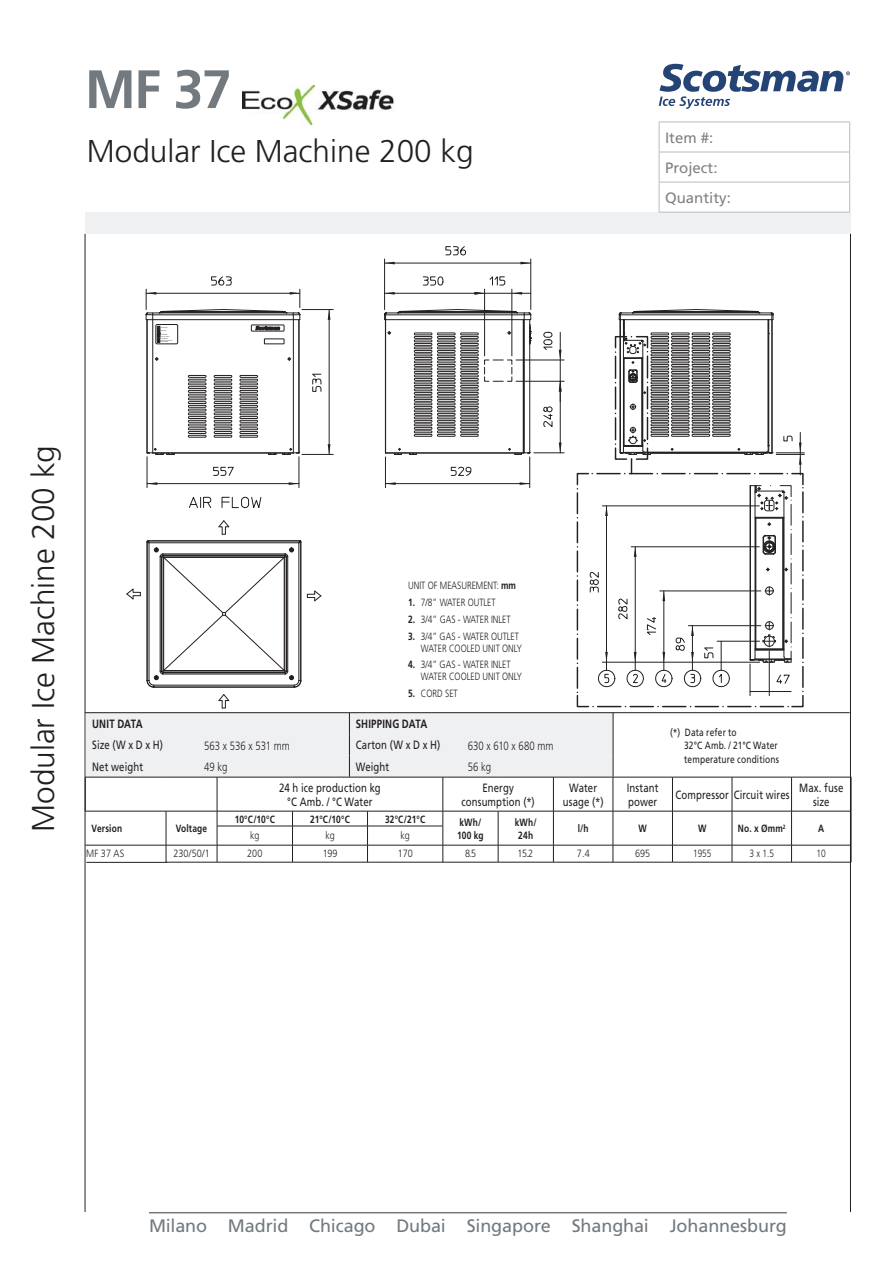
<style>
.page{position:relative;width:893px;height:1263px;background:#fff}
.page>*{position:absolute;margin:0;border:0;box-sizing:border-box;transform-origin:0 0}
.t1{font:700 54px "Frutiger";color:#737a7f}
.t2{font:300 31.5px "Frutiger";color:#231f20}
.t3{font:18px "Frutiger";letter-spacing:-.005em;color:#737a7f}
.t4{font:15px/30px "Frutiger";color:#7f8184}
.t5{font:12px/13.5px "Frutiger";letter-spacing:.01em;color:#231f20;text-align:center;scale:.8 1}
.t6{font:300 12px "Frutiger";color:#231f20;scale:.8 1}
.t7{font:700 12px "Frutiger";letter-spacing:.02em;color:#231f20;scale:.8 1}
.t8{font:300 10.5px/12px "Frutiger";color:#231f20;text-align:right;scale:.8 1}
.t9{font:700 10.5px/12.6px "Frutiger";letter-spacing:.02em;color:#231f20;scale:.8 1}
.t10{font:10.5px/13.5px "Frutiger";letter-spacing:.015em;color:#231f20;scale:.8 1}
.t11{font:300 10.5px "Frutiger";color:#231f20;scale:.86 1}
.s1{font-weight:700}
</style>
<div class="page">
<hr style="left:85px;top:234px;width:1px;height:978px;background:#231f20">
<svg style="left:659px;top:64px;width:191px;height:45px"></svg>
<div style="left:85px;top:213px;width:766px;height:21px;background:#eff0f2"></div>
<hr style="left:659px;top:122px;width:191px;height:1px;background:#b9bcbd">
<hr style="left:659px;top:122px;width:1px;height:30px;background:#b9bcbd">
<hr style="left:849px;top:122px;width:1px;height:30px;background:#b9bcbd">
<hr style="left:659px;top:152px;width:191px;height:1px;background:#b9bcbd">
<hr style="left:659px;top:152px;width:1px;height:30px;background:#b9bcbd">
<hr style="left:849px;top:152px;width:1px;height:30px;background:#b9bcbd">
<hr style="left:659px;top:182px;width:191px;height:1px;background:#b9bcbd">
<hr style="left:659px;top:182px;width:1px;height:30px;background:#b9bcbd">
<hr style="left:849px;top:182px;width:1px;height:30px;background:#b9bcbd">
<hr style="left:659px;top:212px;width:191px;height:1px;background:#b9bcbd">
<hr style="left:149px;top:1212px;width:638px;height:1px;background:#737a7f">
<hr style="left:850px;top:234px;width:1px;height:978px;background:#231f20">
<hr style="left:385px;top:263px;width:146px;height:1px;background:#232021">
<hr style="left:384px;top:259px;width:1px;height:51px;background:#232021">
<hr style="left:530px;top:259px;width:1px;height:51px;background:#232021">
<svg style="left:385px;top:262px;width:10px;height:2px"></svg>
<svg style="left:520px;top:262px;width:11px;height:2px"></svg>
<svg style="left:445px;top:247px;width:21px;height:9px"></svg>
<svg style="left:86px;top:275px;width:718px;height:502px"></svg>
<hr style="left:217px;top:826px;width:75px;height:1px;background:#231f20">
<hr style="left:292px;top:826px;width:75px;height:1px;background:#231f20">
<hr style="left:367px;top:826px;width:76px;height:1px;background:#231f20">
<hr style="left:85px;top:845px;width:207px;height:1px;background:#231f20">
<hr style="left:292px;top:845px;width:75px;height:1px;background:#231f20">
<svg style="left:292px;top:812px;width:1px;height:50px"></svg>
<hr style="left:367px;top:845px;width:76px;height:1px;background:#231f20">
<svg style="left:367px;top:812px;width:1px;height:50px"></svg>
<hr style="left:443px;top:845px;width:55px;height:1px;background:#231f20">
<svg style="left:443px;top:812px;width:1px;height:50px"></svg>
<hr style="left:498px;top:845px;width:55px;height:1px;background:#231f20">
<svg style="left:498px;top:812px;width:1px;height:50px"></svg>
<hr style="left:553px;top:845px;width:60px;height:1px;background:#231f20">
<svg style="left:553px;top:812px;width:1px;height:50px"></svg>
<hr style="left:613px;top:845px;width:59px;height:1px;background:#231f20">
<hr style="left:86px;top:862px;width:81px;height:1px;background:#231f20">
<hr style="left:166px;top:862px;width:332px;height:1px;background:#231f20">
<hr style="left:498px;top:862px;width:174px;height:1px;background:#231f20">
<svg style="left:613px;top:812px;width:1px;height:50px"></svg>
<svg style="left:217px;top:812px;width:1px;height:50px"></svg>
<svg style="left:166px;top:812px;width:1px;height:50px"></svg>
<hr style="left:672px;top:845px;width:179px;height:1px;background:#231f20">
<svg style="left:672px;top:812px;width:1px;height:50px"></svg>
<hr style="left:672px;top:862px;width:60px;height:1px;background:#231f20">
<svg style="left:732px;top:812px;width:1px;height:50px"></svg>
<svg style="left:791px;top:812px;width:1px;height:50px"></svg>
<svg style="left:851px;top:811px;width:1px;height:51px"></svg>
<hr style="left:732px;top:862px;width:119px;height:1px;background:#231f20">
<hr style="left:85px;top:777px;width:81px;height:1px;background:#231f20">
<hr style="left:166px;top:777px;width:126px;height:1px;background:#231f20">
<hr style="left:217px;top:777px;width:1px;height:34px;background:#231f20">
<hr style="left:292px;top:777px;width:206px;height:1px;background:#231f20">
<hr style="left:443px;top:777px;width:1px;height:34px;background:#231f20">
<hr style="left:498px;top:777px;width:115px;height:1px;background:#231f20">
<hr style="left:553px;top:777px;width:1px;height:34px;background:#231f20">
<hr style="left:613px;top:777px;width:59px;height:1px;background:#231f20">
<hr style="left:613px;top:777px;width:1px;height:34px;background:#231f20">
<hr style="left:672px;top:777px;width:60px;height:1px;background:#231f20">
<hr style="left:672px;top:777px;width:1px;height:34px;background:#231f20">
<hr style="left:732px;top:777px;width:59px;height:1px;background:#231f20">
<hr style="left:732px;top:777px;width:1px;height:34px;background:#231f20">
<hr style="left:791px;top:777px;width:60px;height:1px;background:#231f20">
<hr style="left:791px;top:777px;width:1px;height:34px;background:#231f20">
<hr style="left:851px;top:777px;width:1px;height:34px;background:#231f20">
<hr style="left:85px;top:811px;width:413px;height:1px;background:#231f20">
<hr style="left:498px;top:811px;width:353px;height:1px;background:#231f20">
<hr style="left:85px;top:712px;width:765px;height:1px;background:#231f20">
<img style="left:243px;top:86px;width:71px;height:39px">
<img style="left:318px;top:89px;width:76px;height:22px">
<h1 class="t1" style="left:85px;top:58px;width:148px">MF 37</h1>
<h2 class="t2" style="left:87px;top:135px;width:388px">Modular Ice Machine 200 kg</h2>
<h3 class="t4" style="left:665px;top:123px;width:67px">Item #:<br>Project:<br>Quantity:</h3>
<h2 class="t2" style="left:28px;top:832px;width:388px;rotate:-90deg">Modular Ice Machine 200 kg</h2>
<p class="t8" style="left:408px;top:580px;width:136px">UNIT OF MEASUREMENT: <span class="s1">mm</span></p>
<p class="t8" style="left:408px;top:597px;width:111px"><span class="s1">1.</span> 7/8” WATER OUTLET</p>
<p class="t8" style="left:408px;top:614px;width:129px"><span class="s1">2.</span> 3/4” GAS - WATER INLET</p>
<p class="t8" style="left:408px;top:631px;width:143px"><span class="s1">3.</span> 3/4” GAS - WATER OUTLET<br>WATER COOLED UNIT ONLY</p>
<p class="t8" style="left:421px;top:659px;width:128px;text-align:left;text-indent:-13px"><span class="s1">4.</span> 3/4” GAS - WATER INLET<br>WATER COOLED UNIT ONLY</p>
<p class="t8" style="left:408px;top:688px;width:64px"><span class="s1">5.</span> CORD SET</p>
<p class="t7" style="left:92px;top:717px;width:65px">UNIT DATA</p>
<p class="t7" style="left:356px;top:717px;width:91px">SHIPPING DATA</p>
<p class="t5" style="left:92px;top:739px;width:90px">Size (W x D x H)</p>
<p class="t6" style="left:204px;top:739px;width:109px">563 x 536 x 531 mm</p>
<p class="t5" style="left:356px;top:739px;width:107px">Carton (W x D x H)</p>
<p class="t6" style="left:468px;top:739px;width:109px">630 x 610 x 680 mm</p>
<p class="t5" style="left:92px;top:760px;width:65px">Net weight</p>
<p class="t6" style="left:204px;top:761px;width:31px">49 kg</p>
<p class="t5" style="left:356px;top:760px;width:43px">Weight</p>
<p class="t6" style="left:468px;top:761px;width:31px">56 kg</p>
<p class="t10" style="left:684px;top:726px;width:120px;text-indent:-14px">(*) Data refer to<br>32°C Amb. / 21°C Water temperature conditions</p>
<p class="t9" style="left:92px;top:822px;width:40px">Version</p>
<p class="t9" style="left:176px;top:822px;width:41px">Voltage</p>
<p class="t5" style="left:279px;top:782px;width:129px">24 h ice production kg °C Amb. / °C Water</p>
<p class="t5" style="left:461px;top:782px;width:93px">Energy consumption (*)</p>
<p class="t5" style="left:563px;top:782px;width:53px">Water usage (*)</p>
<p class="t5" style="left:627px;top:782px;width:41px;text-align:left">Instant power</p>
<p class="t5" style="left:675px;top:788px;width:144px">Compressor Circuit wires</p>
<p class="t5" style="left:799px;top:782px;width:57px">Max. fuse size</p>
<p class="t9" style="left:235px;top:813px;width:52px">10°C/10°C</p>
<p class="t9" style="left:310px;top:813px;width:51px">21°C/10°C</p>
<p class="t9" style="left:385px;top:813px;width:52px">32°C/21°C</p>
<p class="t9" style="left:457px;top:816px;width:35px">kWh/<br>100 kg</p>
<p class="t9" style="left:515px;top:816px;width:29px;text-align:center">kWh/<br>24h</p>
<p class="t9" style="left:578px;top:822px;width:15px">l/h</p>
<p class="t9" style="left:638px;top:822px;width:12px">W</p>
<p class="t9" style="left:698px;top:822px;width:12px">W</p>
<p class="t9" style="left:738px;top:822px;width:61px">No. x Ømm<sup>2</sup></p>
<p class="t9" style="left:818px;top:822px;width:9px">A</p>
<p class="t11" style="left:250px;top:830px;width:12px">kg</p>
<p class="t11" style="left:325px;top:830px;width:12px">kg</p>
<p class="t11" style="left:400px;top:830px;width:12px">kg</p>
<p class="t11" style="left:86px;top:848px;width:46px">MF 37 AS</p>
<p class="t11" style="left:173px;top:848px;width:44px">230/50/1</p>
<p class="t11" style="left:247px;top:848px;width:19px">200</p>
<p class="t11" style="left:323px;top:848px;width:18px">199</p>
<p class="t11" style="left:398px;top:848px;width:19px">170</p>
<p class="t11" style="left:465px;top:848px;width:14px">8.5</p>
<p class="t11" style="left:518px;top:848px;width:20px">15.2</p>
<p class="t11" style="left:577px;top:848px;width:16px">7.4</p>
<p class="t11" style="left:635px;top:848px;width:19px">695</p>
<p class="t8" style="left:693px;top:848px;width:24px">1955</p>
<p class="t8" style="left:749px;top:848px;width:32px">3 x 1.5</p>
<p class="t8" style="left:817px;top:848px;width:13px">10</p>
<h3 class="t3" style="left:149px;top:1217px;width:639px">Milano Madrid Chicago Dubai Singapore Shanghai Johannesburg</h3>
</div>
